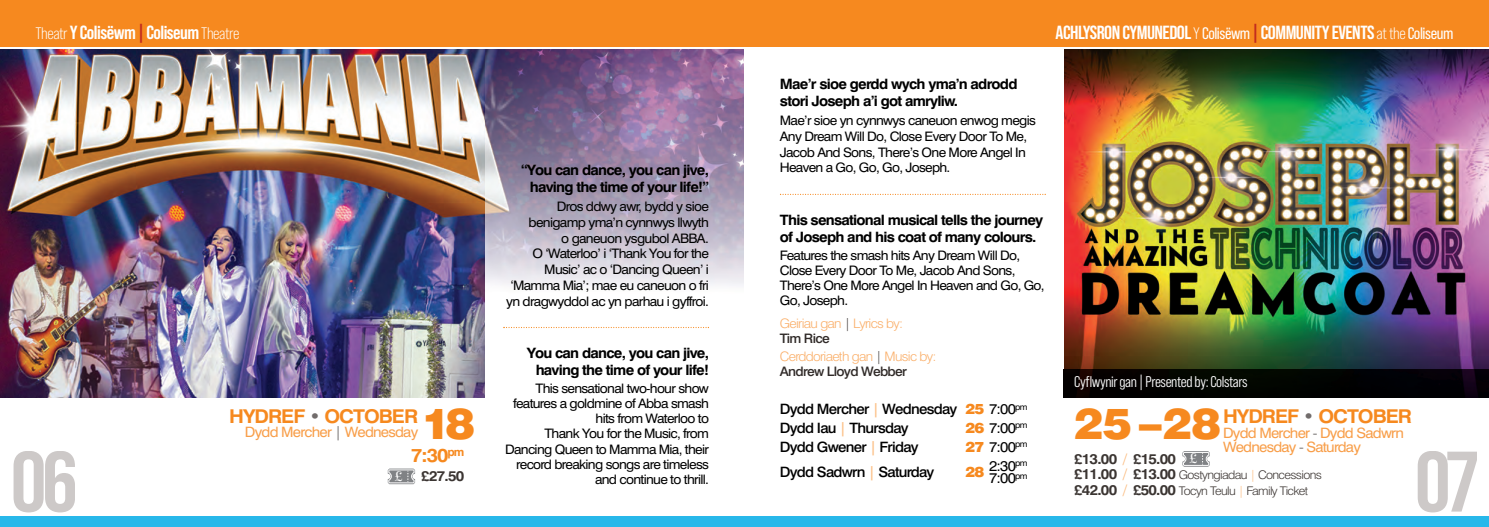
<style>
.page{position:relative;width:1489px;height:527px;background:#fff}
.page>*{position:absolute;margin:0;border:0;box-sizing:border-box;transform-origin:0 0}
.t1{font:900 42.75px "Swiss 721 BT";color:#f6891f;scale:1.05 1}
.t2{font:700 19px "Bebas Neue Pro";letter-spacing:-.025em;color:#fff;scale:1.05 1}
.t3{font:700 19px "Swiss 721 BT";letter-spacing:-.05em;color:#f6891f;scale:1.05 1}
.t4{font:15.5px "Bebas Neue Pro Middle";letter-spacing:-.025em;color:#fff;scale:1.05 1}
.t5{font:14.75px "Bodoni Svty Two OSITCTT";color:#fff}
.t6{font:700 14.25px/16.9px "Swiss 721 BT";letter-spacing:-.05em;color:#000;text-align:right;scale:1.05 1}
.t7{font:500 14.25px/18.9px "Swiss 721 BT";letter-spacing:-.05em;color:#000;scale:1.05 1}
.t8{font:14.25px "Swiss 721 BT";letter-spacing:-.05em;color:#f89e49;scale:1.05 1}
.t9{font:14.25px/12.5px "Swiss 721 BT";letter-spacing:-.05em;color:#000;text-align:right;scale:1.05 1}
.t10{font:700 14.25px "Swiss 721 BT";letter-spacing:-.05em;color:#3b3532;scale:1.05 1}
.t11{font:13px/15.6px "Swiss 721 BT";letter-spacing:-.05em;color:#000;text-align:right;scale:1.05 1}
.t12{font:300 13px/15px "Swiss 721 BT";letter-spacing:-.05em;color:#faae68;scale:1.05 1}
.t13{font:300 11.88px/16px "Swiss 721 BT";letter-spacing:-.05em;color:#3b3532;scale:1.05 1}
.s1{font-weight:400;font-size:16.62px}
.s2{color:#c22a1e}
.s3{color:#716c6b}
.s4{color:#868382}
.s5{color:#302a28}
.s6{font-weight:500;color:#302a28}
.s7{color:#fcc087}
.s8{font-weight:900;color:#f6891f}
.s9{font-weight:400}
.s10{font-weight:300;color:#fbb472}
.s11{font-weight:700;font-size:14.25px}
.s12{font-size:14.25px;color:#fbb472}
.s13{color:#fbb472}
</style>
<div class="page">
<div style="left:0;top:516px;width:1488px;height:10px;background:#28b8ea"></div>
<svg style="left:14px;top:451px;width:61px;height:61px"></svg>
<img style="left:0;top:50px;width:485px;height:347px">
<div style="left:0;top:0;width:1488px;height:46px;background:#f6891f"></div>
<img style="left:485px;top:50px;width:259px;height:279px">
<svg style="left:503px;top:326px;width:206px;height:2px"></svg>
<svg style="left:388px;top:468px;width:27px;height:15px"></svg>
<svg style="left:1417px;top:451px;width:59px;height:61px"></svg>
<img style="left:1064px;top:50px;width:424px;height:319px">
<svg style="left:1182px;top:451px;width:27px;height:15px"></svg>
<svg style="left:780px;top:193px;width:265px;height:2px"></svg>
<img style="left:1063px;top:369px;width:425px;height:28px">
<h2 class="t2" style="left:35px;top:25px;width:196px"><span class="s1">Theatr</span> Y Colisëwm <span class="s2">|</span> Coliseum <span class="s1">Theatre</span></h2>
<h2 class="t2" style="left:1055px;top:25px;width:380px">ACHLYSRON CYMUNEDOL <span class="s1">Y</span> <span class="s1">Colisëwm</span> <span class="s2">|</span> COMMUNITY EVENTS <span class="s1">at the</span> <span class="s1">Coliseum</span></h2>
<h2 class="t2" style="left:1268px;top:25px;width:202px">rct-theatres.co.uk • 03000 040 444</h2>
<h1 class="t1" style="left:421px;top:407px;width:52px">18</h1>
<h2 class="t3" style="left:411px;top:448px;width:52px">7:30<sup>pm</sup></h2>
<h2 class="t3" style="left:229px;top:409px;width:182px">HYDREF <span class="s3">•</span> OCTOBER</h2>
<p class="t8" style="left:245px;top:426px;width:167px">Dydd Mercher <span class="s4">|</span> Wednesday</p>
<p class="t5" style="left:395px;top:466px;width:9px">£</p>
<p class="t10" style="left:421px;top:470px;width:42px">£27.50</p>
<p class="t6" style="left:521px;top:162px;width:180px">“You can dance, you can jive, having the time of your life!”</p>
<p class="t11" style="left:506px;top:200px;width:195px">Dros ddwy awr, bydd y sioe benigamp yma’n cynnwys llwyth<br>o ganeuon ysgubol ABBA.<br>O ‘Waterloo’ i ‘Thank You for the<br>Music’ ac o ‘Dancing Queen’ i ‘Mamma Mia’; mae eu caneuon o fri yn dragwyddol ac yn parhau i gyffroi.</p>
<p class="t6" style="left:527px;top:345px;width:175px">You can dance, you can jive, having the time of your life!</p>
<p class="t11" style="left:505px;top:382px;width:196px;line-height:15px">This sensational two-hour show features a goldmine of Abba smash hits from Waterloo to<br>Thank You for the Music, from<br>Dancing Queen to Mamma Mia, their record breaking songs are timeless and continue to thrill.</p>
<p class="t6" style="left:779px;top:77px;width:228px;text-align:left">Mae’r sioe gerdd wych yma’n adrodd stori Joseph a’i got amryliw.</p>
<p class="t11" style="left:779px;top:114px;width:245px;text-align:left">Mae’r sioe yn cynnwys caneuon enwog megis Any Dream Will Do, Close Every Door To Me, Jacob And Sons, There’s One More Angel In Heaven a Go, Go, Go, Joseph.</p>
<p class="t6" style="left:779px;top:213px;width:252px;text-align:left">This sensational musical tells the journey of Joseph and his coat of many colours.</p>
<p class="t11" style="left:779px;top:249px;width:254px;line-height:15px;text-align:left">Features the smash hits Any Dream Will Do, Close Every Door To Me, Jacob And Sons, There’s One More Angel In Heaven and Go, Go, Go, Joseph.</p>
<p class="t12" style="left:779px;top:316px;width:119px">Geiriau gan <span class="s5">|</span> Lyrics by:<br><span class="s6">Tim Rice</span></p>
<p class="t12" style="left:779px;top:350px;width:150px">Cerddoriaeth gan <span class="s5">|</span> Music by:<br><span class="s6">Andrew Lloyd Webber</span></p>
<p class="t7" style="left:779px;top:400px;width:237px">Dydd Mercher <span class="s7">|</span> Wednesday <span class="s8">25</span> <span class="s9">7:00</span><sup>pm<br></sup>Dydd Iau <span class="s7">|</span> Thursday</p>
<p class="t9" style="left:965px;top:423px;width:61px"><span class="s8">26</span> 7:00<sup>pm</sup></p>
<p class="t7" style="left:779px;top:438px;width:134px">Dydd Gwener <span class="s7">|</span> Friday</p>
<p class="t9" style="left:965px;top:441px;width:61px"><span class="s8">27</span> 7:00<sup>pm</sup></p>
<p class="t7" style="left:779px;top:463px;width:149px">Dydd Sadwrn <span class="s7">|</span> Saturday</p>
<p class="t9" style="left:965px;top:460px;width:61px"><span class="s8">28</span> 2:30<sup>pm<br></sup>7:00<sup>pm</sup></p>
<p class="t4" style="left:1074px;top:376px;width:167px">Cyflwynir gan | Presented by: Colstars</p>
<h1 class="t1" style="left:1074px;top:407px;width:141px">25 – 28</h1>
<h2 class="t3" style="left:1222px;top:409px;width:182px">HYDREF <span class="s3">•</span> OCTOBER</h2>
<p class="t8" style="left:1222px;top:427px;width:174px">Dydd Mercher <span class="s4">-</span> Dydd Sadwrn</p>
<p class="t8" style="left:1222px;top:441px;width:133px">Wednesday <span class="s4">-</span> Saturday</p>
<p class="t10" style="left:1074px;top:453px;width:99px">£13.00 <span class="s10">/</span> £15.00</p>
<p class="t13" style="left:1074px;top:467px;width:237px"><span class="s11">£11.00</span> <span class="s12">/</span> <span class="s11">£13.00</span> Gostyngiadau <span class="s13">|</span> Concessions <span class="s11">£42.00</span> <span class="s12">/</span> <span class="s11">£50.00</span> Tocyn Teulu <span class="s13">|</span> Family Ticket</p>
<p class="t5" style="left:1189px;top:449px;width:9px">£</p>
</div>
